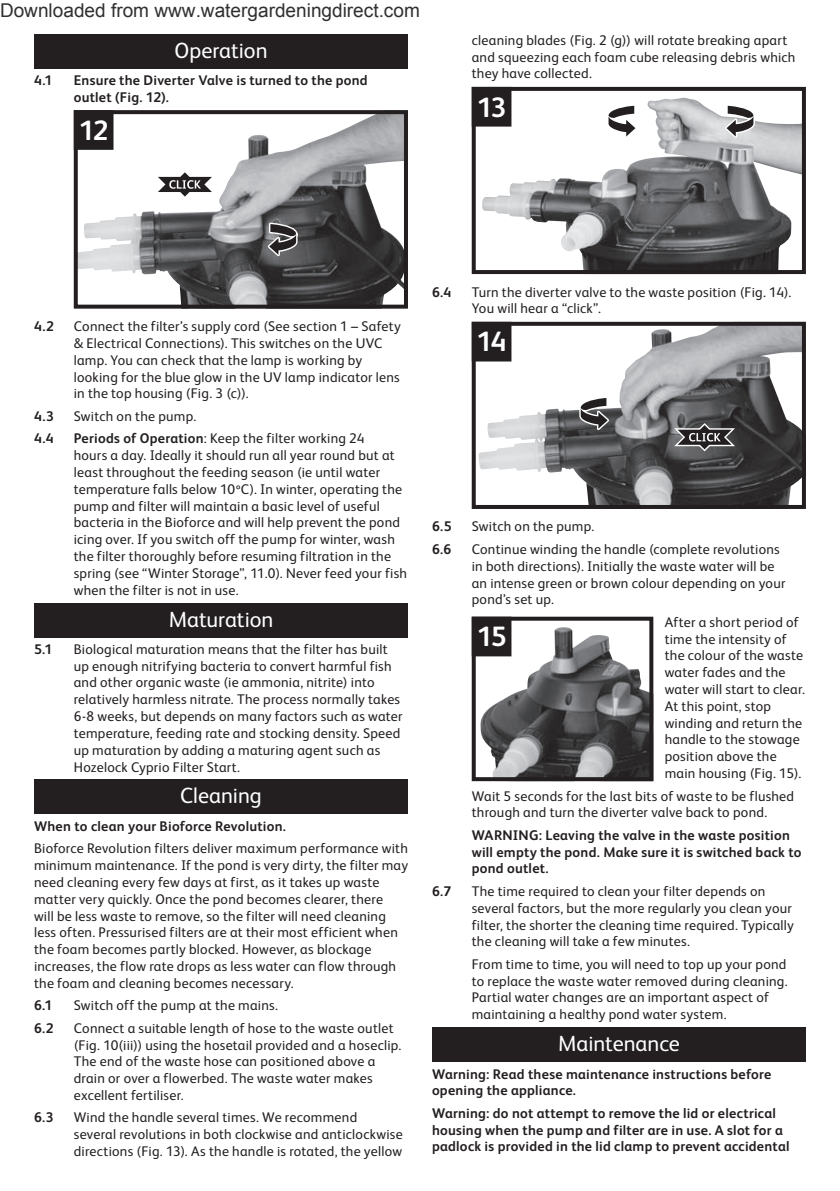
<style>
.page{position:relative;width:840px;height:1191px;background:#fff}
.page>*{position:absolute;margin:0;border:0;box-sizing:border-box;transform-origin:0 0}
.t1{font:700 28px "FS Albert Pro";letter-spacing:-.06em;color:#fff}
.t2{font:22px "FS Albert Pro";color:#fff}
.t3{font:19px "Arial";color:#303030}
.t4{font:14px/16.8px "FS Albert Pro";letter-spacing:.02em;color:#231f20}
.t5{font:700 14px/16.8px "FS Albert Pro";letter-spacing:.015em;color:#231f20}
.s1{font-weight:700}
</style>
<div class="page">
<div style="left:34px;top:34px;width:374px;height:34px;background:#231f20"></div>
<img style="left:79px;top:115px;width:324px;height:189px">
<div style="left:74px;top:110px;width:334px;height:199px;border:4px solid #231f20"></div>
<div style="left:76px;top:112px;width:35px;height:36px;background:#231f20"></div>
<div style="left:74px;top:110px;width:39px;height:40px;border:4px solid #231f20"></div>
<svg style="left:149px;top:167px;width:71px;height:34px"></svg>
<svg style="left:265px;top:221px;width:34px;height:40px"></svg>
<div style="left:34px;top:603px;width:374px;height:34px;background:#231f20"></div>
<div style="left:34px;top:780px;width:374px;height:34px;background:#231f20"></div>
<img style="left:482px;top:98px;width:318px;height:171px">
<div style="left:471px;top:87px;width:334px;height:187px;border:4px solid #231f20"></div>
<div style="left:473px;top:89px;width:36px;height:36px;background:#231f20"></div>
<div style="left:471px;top:87px;width:40px;height:40px;border:4px solid #231f20"></div>
<svg style="left:605px;top:103px;width:34px;height:40px"></svg>
<svg style="left:721px;top:103px;width:34px;height:40px"></svg>
<img style="left:478px;top:327px;width:322px;height:177px">
<div style="left:471px;top:322px;width:334px;height:187px;border:4px solid #231f20"></div>
<div style="left:473px;top:324px;width:36px;height:35px;background:#231f20"></div>
<div style="left:471px;top:322px;width:40px;height:39px;border:4px solid #231f20"></div>
<svg style="left:577px;top:395px;width:34px;height:40px"></svg>
<svg style="left:668px;top:419px;width:71px;height:34px;background:#5e5d5e"></svg>
<img style="left:480px;top:627px;width:168px;height:149px">
<div style="left:471px;top:616px;width:182px;height:165px;border:4px solid #231f20"></div>
<div style="left:473px;top:618px;width:36px;height:36px;background:#231f20"></div>
<div style="left:471px;top:616px;width:40px;height:40px;border:4px solid #231f20"></div>
<div style="left:432px;top:1027px;width:373px;height:34px;background:#231f20"></div>
<h3 class="t3" style="left:0;top:-2px;width:421px">Downloaded from www.watergardeningdirect.com</h3>
<h2 class="t2" style="left:174px;top:34px;width:94px">Operation</h2>
<p class="t5" style="left:34px;top:71px;width:20px">4.1</p>
<p class="t5" style="left:74px;top:71px;width:295px">Ensure the Diverter Valve is turned to the pond outlet (Fig. 12).</p>
<h1 class="t1" style="left:79px;top:110px;width:31px">12</h1>
<p class="t4" style="left:471px;top:31px;width:325px">cleaning blades (Fig. 2 (g)) will rotate breaking apart and squeezing each foam cube releasing debris which they have collected.</p>
<h1 class="t1" style="left:476px;top:87px;width:31px">13</h1>
<p class="t5" style="left:34px;top:317px;width:21px">4.2</p>
<p class="t4" style="left:74px;top:317px;width:328px">Connect the filter’s supply cord (See section 1 – Safety &amp; Electrical Connections). This switches on the UVC lamp. You can check that the lamp is working by looking for the blue glow in the UV lamp indicator lens in the top housing (Fig. 3 (c)).</p>
<p class="t5" style="left:34px;top:407px;width:21px">4.3</p>
<p class="t4" style="left:74px;top:406px;width:124px">Switch on the pump.</p>
<p class="t5" style="left:34px;top:429px;width:21px">4.4</p>
<p class="t4" style="left:74px;top:429px;width:334px"><span class="s1">Periods of Operation</span>: Keep the filter working 24<br>hours a day. Ideally it should run all year round but at least throughout the feeding season (ie until water temperature falls below 10ºC). In winter, operating the pump and filter will maintain a basic level of useful bacteria in the Bioforce and will help prevent the pond icing over. If you switch off the pump for winter, wash the filter thoroughly before resuming filtration in the spring (see “Winter Storage”, 11.0). Never feed your fish when the filter is not in use.</p>
<h2 class="t2" style="left:168px;top:603px;width:106px">Maturation</h2>
<p class="t5" style="left:34px;top:640px;width:20px">5.1</p>
<p class="t4" style="left:74px;top:639px;width:330px">Biological maturation means that the filter has built up enough nitrifying bacteria to convert harmful fish and other organic waste (ie ammonia, nitrite) into relatively harmless nitrate. The process normally takes 6-8 weeks, but depends on many factors such as water temperature, feeding rate and stocking density. Speed up maturation by adding a maturing agent such as Hozelock Cyprio Filter Start.</p>
<h2 class="t2" style="left:180px;top:780px;width:83px">Cleaning</h2>
<p class="t5" style="left:34px;top:817px;width:253px">When to clean your Bioforce Revolution.</p>
<p class="t4" style="left:34px;top:839px;width:375px">Bioforce Revolution filters deliver maximum performance with minimum maintenance. If the pond is very dirty, the filter may need cleaning every few days at first, as it takes up waste matter very quickly. Once the pond becomes clearer, there<br>will be less waste to remove, so the filter will need cleaning less often. Pressurised filters are at their most efficient when the foam becomes partly blocked. However, as blockage increases, the flow rate drops as less water can flow through the foam and cleaning becomes necessary.</p>
<p class="t5" style="left:34px;top:996px;width:20px">6.1</p>
<p class="t4" style="left:74px;top:996px;width:206px">Switch off the pump at the mains.</p>
<p class="t5" style="left:34px;top:1018px;width:21px">6.2</p>
<p class="t4" style="left:74px;top:1018px;width:329px">Connect a suitable length of hose to the waste outlet (Fig. 10(iii)) using the hosetail provided and a hoseclip.<br>The end of the waste hose can positioned above a drain or over a flowerbed. The waste water makes excellent fertiliser.</p>
<p class="t5" style="left:34px;top:1108px;width:21px">6.3</p>
<p class="t4" style="left:74px;top:1108px;width:330px">Wind the handle several times. We recommend several revolutions in both clockwise and anticlockwise directions (Fig. 13). As the handle is rotated, the yellow</p>
<p class="t5" style="left:432px;top:283px;width:21px">6.4</p>
<p class="t4" style="left:471px;top:282px;width:321px">Turn the diverter valve to the waste position (Fig. 14).<br>You will hear a “click”.</p>
<h1 class="t1" style="left:476px;top:322px;width:32px">14</h1>
<p class="t5" style="left:432px;top:517px;width:21px">6.5</p>
<p class="t4" style="left:471px;top:517px;width:124px">Switch on the pump.</p>
<p class="t5" style="left:432px;top:540px;width:21px">6.6</p>
<p class="t4" style="left:471px;top:539px;width:315px">Continue winding the handle (complete revolutions in both directions). Initially the waste water will be an intense green or brown colour depending on your pond’s set up.</p>
<h1 class="t1" style="left:476px;top:617px;width:31px">15</h1>
<p class="t4" style="left:664px;top:612px;width:142px">After a short period of time the intensity of the colour of the waste water fades and the water will start to clear.<br>At this point, stop winding and return the handle to the stowage position above the main housing (Fig. 15).</p>
<p class="t4" style="left:471px;top:786px;width:324px">Wait 5 seconds for the last bits of waste to be flushed through and turn the diverter valve back to pond.</p>
<p class="t5" style="left:471px;top:826px;width:331px">WARNING: Leaving the valve in the waste position will empty the pond. Make sure it is switched back to pond outlet.</p>
<p class="t5" style="left:432px;top:882px;width:21px">6.7</p>
<p class="t4" style="left:471px;top:881px;width:323px">The time required to clean your filter depends on several factors, but the more regularly you clean your filter, the shorter the cleaning time required. Typically the cleaning will take a few minutes.</p>
<p class="t4" style="left:471px;top:954px;width:317px">From time to time, you will need to top up your pond to replace the waste water removed during cleaning.<br>Partial water changes are an important aspect of maintaining a healthy pond water system.</p>
<h2 class="t2" style="left:557px;top:1028px;width:123px">Maintenance</h2>
<p class="t5" style="left:432px;top:1064px;width:341px">Warning: Read these maintenance instructions before opening the appliance.</p>
<p class="t5" style="left:432px;top:1104px;width:359px">Warning: do not attempt to remove the lid or electrical housing when the pump and filter are in use. A slot for a padlock is provided in the lid clamp to prevent accidental</p>
</div>
